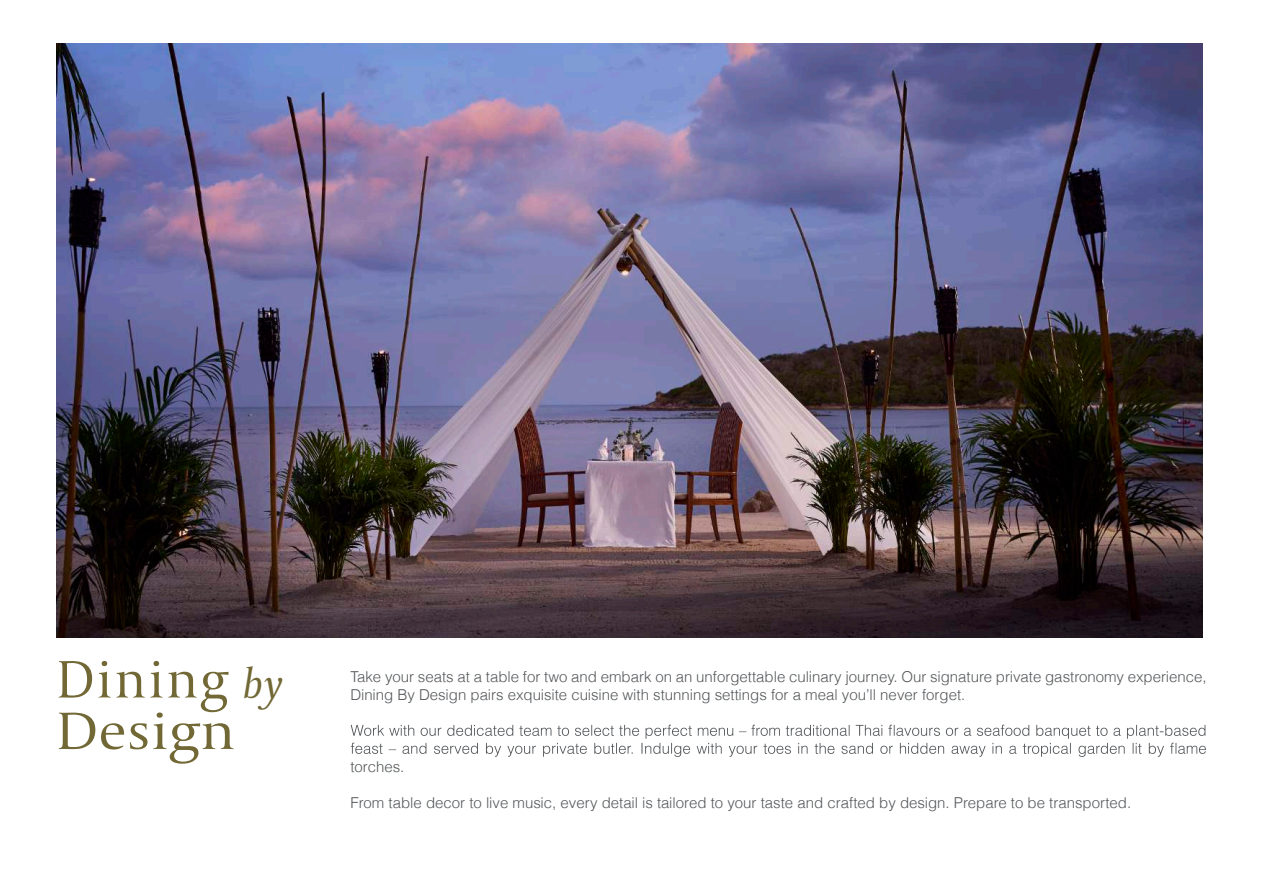
<style>
.page{position:relative;width:1263px;height:893px;background:#fff}
.page>*{position:absolute;margin:0;border:0;box-sizing:border-box;transform-origin:0 0}
.t1{font:300 55.5px "Capitolium 2";letter-spacing:.025em;color:#716835}
.t2{font:300 55.35px "Capitolium 2";color:#716835;scale:1.1 1}
.t3{font:300 15px/18px "Helvetica";color:#54575a}
.s1{font-weight:400;font-style:italic;font-size:43.8px}
</style>
<div class="page">
<img style="left:56px;top:43px;width:1147px;height:595px">
<svg style="left:351px;top:725px;width:855px;height:32px"></svg>
<h1 class="t1" style="left:56px;top:642px;width:228px">Dining <span class="s1">by</span></h1>
<h2 class="t2" style="left:56px;top:694px;width:165px">Design</h2>
<p class="t3" style="left:350px;top:666px;width:858px">Take your seats at a table for two and embark on an unforgettable culinary journey. Our signature private gastronomy experience,<br>Dining By Design pairs exquisite cuisine with stunning settings for a meal you’ll never forget.</p>
<p class="t3" style="left:350px;top:756px;width:55px">torches.</p>
<p class="t3" style="left:350px;top:792px;width:782px">From table decor to live music, every detail is tailored to your taste and crafted by design. Prepare to be transported.</p>
</div>
